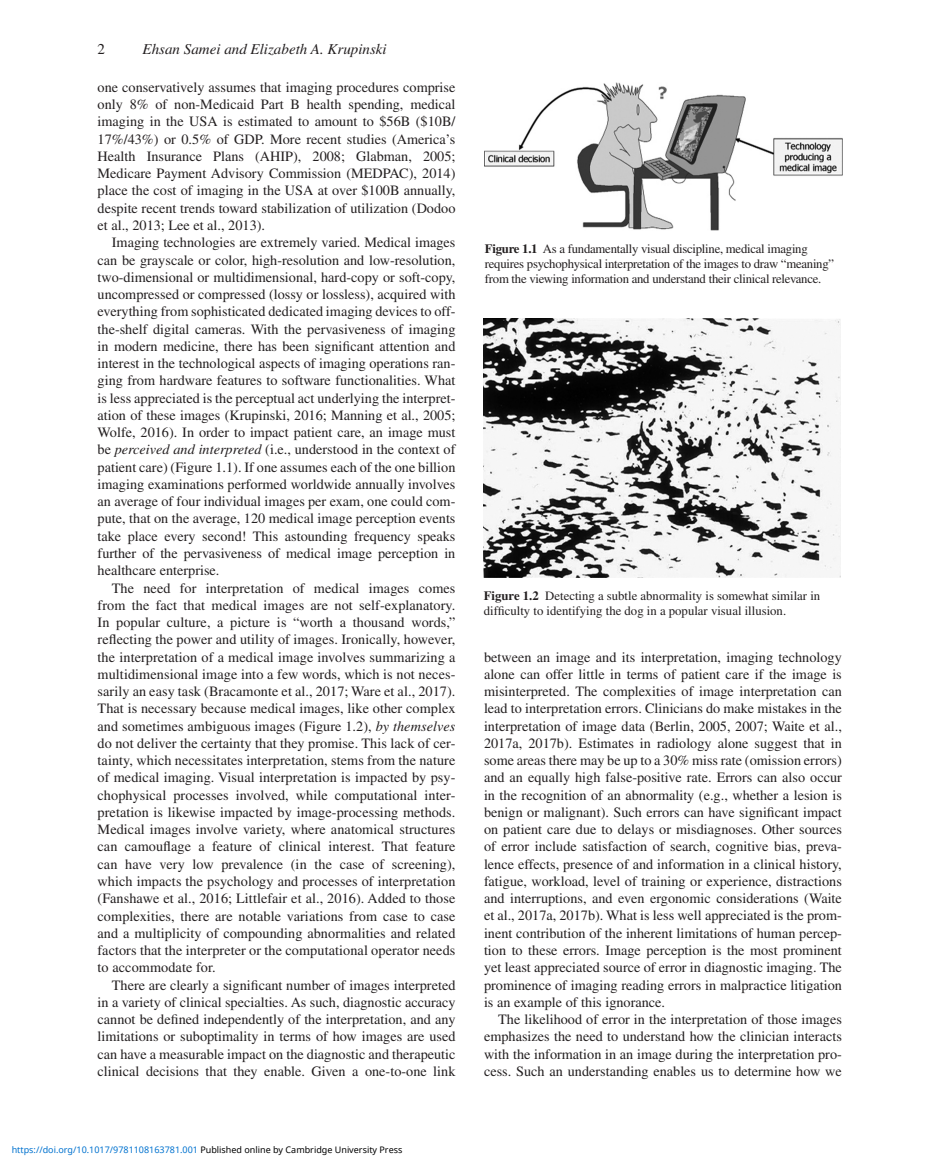
<style>
.page{position:relative;width:932px;height:1174px;background:#fff}
.page>*{position:absolute;margin:0;border:0;box-sizing:border-box;transform-origin:0 0}
.t1{font:italic 15px "Times LT Std";color:#231f20}
.t2{font:15px "Times LT Std";color:#231f20}
.t3{font:14.25px/17.2px "Times LT Std";color:#231f20;text-align:justify}
.t4{font:12.75px/15px "Times LT Std";letter-spacing:-.02em;color:#231f20}
.t5{font:12.75px/15px "Times LT Std";color:#231f20}
.t6{font:9px "Noto Sans";color:#0172cf}
.s1{font-style:italic}
.s2{color:#000}
.s3{font-weight:700}
</style>
<div class="page">
<img style="left:484px;top:82px;width:357px;height:148px">
<img style="left:483px;top:319px;width:357px;height:259px">
<p class="t2" style="left:98px;top:41px;width:9px">2</p>
<p class="t1" style="left:142px;top:41px;width:245px">Ehsan Samei and Elizabeth A. Krupinski</p>
<p class="t3" style="left:98px;top:78px;width:359px">one conservatively assumes that imaging procedures comprise only 8% of non-Medicaid Part B health spending, medical imaging in the USA is estimated to amount to $56B ($10B/ 17%/43%) or 0.5% of GDP. More recent studies (America’s Health Insurance Plans (AHIP), 2008; Glabman, 2005; Medicare Payment Advisory Commission (MEDPAC), 2014) place the cost of imaging in the USA at over $100B annually, despite recent trends toward stabilization of utilization (Dodoo et al., 2013; Lee et al., 2013).</p>
<p class="t3" style="left:97px;top:234px;width:359px;text-indent:14px">Imaging technologies are extremely varied. Medical images can be grayscale or color, high-resolution and low-resolution, two-dimensional or multidimensional, hard-copy or soft-copy, uncompressed or compressed (lossy or lossless), acquired with everything from sophisticated dedicated imaging devices to off&shy;the-shelf digital cameras. With the pervasiveness of imaging in modern medicine, there has been significant attention and interest in the technological aspects of imaging operations ran&shy;ging from hardware features to software functionalities. What is less appreciated is the perceptual act underlying the interpret&shy;ation of these images (Krupinski, 2016; Manning et al., 2005; Wolfe, 2016). In order to impact patient care, an image must be <span class="s1">perceived and interpreted</span> (i.e., understood in the context of patient care) (Figure 1.1). If one assumes each of the one billion imaging examinations performed worldwide annually involves an average of four individual images per exam, one could com&shy;pute, that on the average, 120 medical image perception events take place every second! This astounding frequency speaks further of the pervasiveness of medical image perception in healthcare enterprise.</p>
<p class="t3" style="left:97px;top:579px;width:359px;text-indent:14px">The need for interpretation of medical images comes from the fact that medical images are not self-explanatory.<br>In popular culture, a picture is “worth a thousand words,” reflecting the power and utility of images. Ironically, however, the interpretation of a medical image involves summarizing a multidimensional image into a few words, which is not neces&shy;sarily an easy task (Bracamonte et al., 2017; Ware et al., 2017).<br>That is necessary because medical images, like other complex and sometimes ambiguous images (Figure 1.2), <span class="s1">by themselves </span>do not deliver the certainty that they promise. This lack of cer&shy;tainty, which necessitates interpretation, stems from the nature of medical imaging. Visual interpretation is impacted by psy&shy;chophysical processes involved, while computational inter&shy;pretation is likewise impacted by image-processing methods.<br>Medical images involve variety, where anatomical structures can camouflage a feature of clinical interest. That feature can have very low prevalence (in the case of screening), which impacts the psychology and processes of interpretation (Fanshawe et al., 2016; Littlefair et al., 2016). Added to those complexities, there are notable variations from case to case and a multiplicity of compounding abnormalities and related factors that the interpreter or the computational operator needs to accommodate for.</p>
<p class="t3" style="left:97px;top:976px;width:359px;text-indent:14px">There are clearly a significant number of images interpreted in a variety of clinical specialties. As such, diagnostic accuracy cannot be defined independently of the interpretation, and any limitations or suboptimality in terms of how images are used can have a measurable impact on the diagnostic and therapeutic clinical decisions that they enable. Given a one-to-one link</p>
<p class="t6" style="left:12px;top:1143px;width:392px">https://doi.org/10.1017/9781108163781.001 <span class="s2">Published online by Cambridge University Press</span></p>
<p class="t4" style="left:484px;top:241px;width:350px"><span class="s3">Figure 1.1</span> As a fundamentally visual discipline, medical imaging requires psychophysical interpretation of the images to draw “meaning” from the viewing information and understand their clinical relevance.</p>
<p class="t5" style="left:483px;top:588px;width:338px"><span class="s3">Figure 1.2</span> Detecting a subtle abnormality is somewhat similar in difficulty to identifying the dog in a popular visual illusion.</p>
<p class="t3" style="left:484px;top:648px;width:359px">between an image and its interpretation, imaging technology alone can offer little in terms of patient care if the image is misinterpreted. The complexities of image interpretation can lead to interpretation errors. Clinicians do make mistakes in the interpretation of image data (Berlin, 2005, 2007; Waite et al., 2017a, 2017b). Estimates in radiology alone suggest that in some areas there may be up to a 30% miss rate (omission errors) and an equally high false-positive rate. Errors can also occur in the recognition of an abnormality (e.g., whether a lesion is benign or malignant). Such errors can have significant impact on patient care due to delays or misdiagnoses. Other sources of error include satisfaction of search, cognitive bias, preva&shy;lence effects, presence of and information in a clinical history, fatigue, workload, level of training or experience, distractions and interruptions, and even ergonomic considerations (Waite et al., 2017a, 2017b). What is less well appreciated is the prom&shy;inent contribution of the inherent limitations of human percep&shy;tion to these errors. Image perception is the most prominent yet least appreciated source of error in diagnostic imaging. The prominence of imaging reading errors in malpractice litigation is an example of this ignorance.</p>
<p class="t3" style="left:484px;top:1010px;width:359px;text-indent:14px">The likelihood of error in the interpretation of those images emphasizes the need to understand how the clinician interacts with the information in an image during the interpretation pro&shy;cess. Such an understanding enables us to determine how we</p>
</div>
